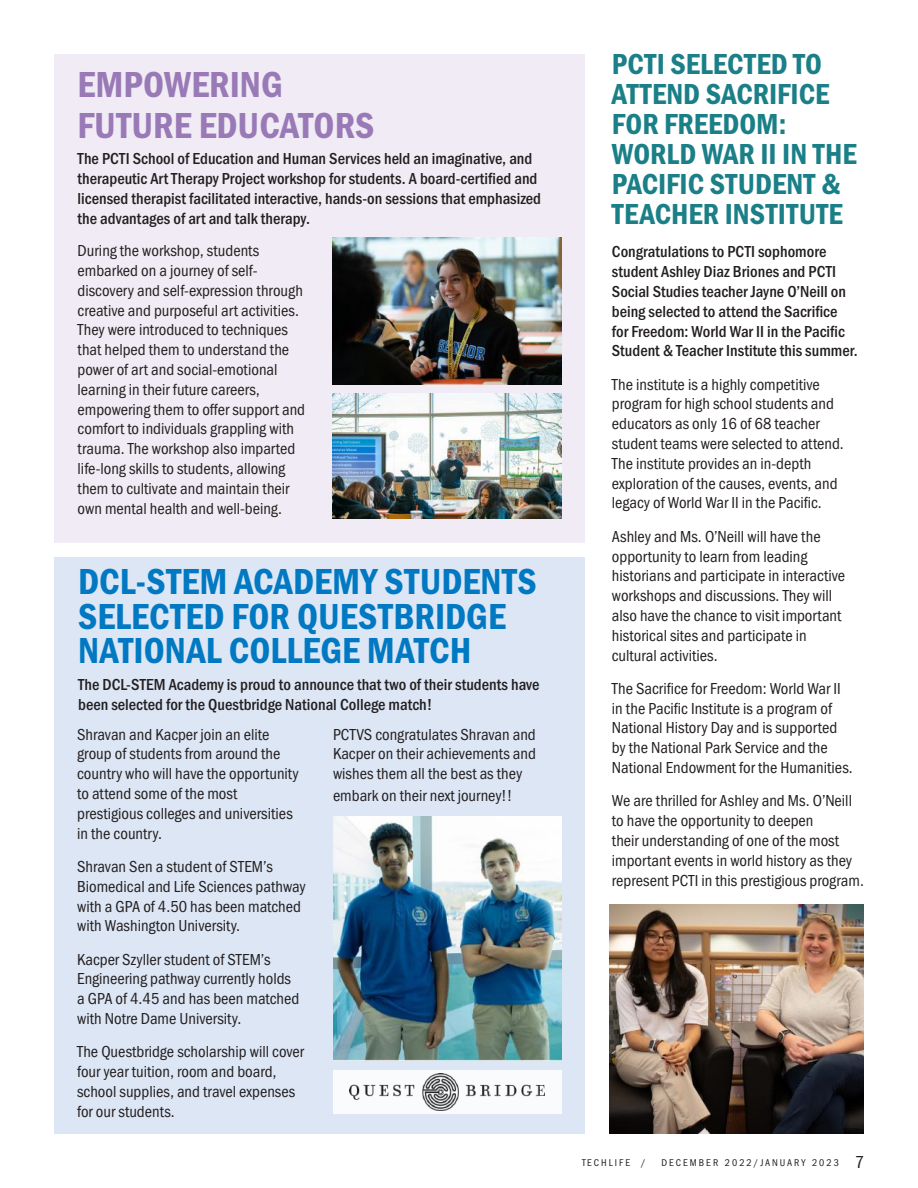
<style>
.page{position:relative;width:918px;height:1188px;background:#fff}
.page>*{position:absolute;margin:0;border:0;box-sizing:border-box;transform-origin:0 0}
.t1{font:37.5px/34.5px "Franklin Gothic URW Con Dem";color:#0079c2}
.t2{font:37.5px/40.5px "Franklin Gothic URW Con Dem";color:#997ab7}
.t3{font:30px/30px "Franklin Gothic URW Con Dem";color:#1a7f87}
.t4{font:16.5px/19.8px "Franklin Gothic URW Cond";color:#241f1f}
.t5{font:500 16.5px/19.8px "Franklin Gothic URW Cond";color:#241f1f}
.t6{font:condensed 10.2px "Franklin Gothic LT Pro";letter-spacing:.2em;color:#241f1f}
.s1{font-size:18px}
</style>
<div class="page">
<div style="left:54px;top:54px;width:531px;height:488px;background:#f0ebf4"></div>
<div style="left:54px;top:557px;width:531px;height:577px;background:#dce6f5"></div>
<img style="left:333px;top:393px;width:228px;height:125px">
<img style="left:333px;top:238px;width:228px;height:146px">
<img style="left:610px;top:904px;width:254px;height:230px">
<img style="left:333px;top:817px;width:229px;height:243px">
<div style="left:333px;top:1070px;width:229px;height:43px;background:#fff"></div>
<img style="left:350px;top:1073px;width:195px;height:37px">
<h1 class="t2" style="left:78px;top:63px;width:298px">EMPOWERING<br>FUTURE EDUCATORS</h1>
<p class="t5" style="left:78px;top:148px;width:465px">The PCTI School of Education and Human Services held an imaginative, and therapeutic Art Therapy Project workshop for students. A board-certified and licensed therapist facilitated interactive, hands-on sessions that emphasized the advantages of art and talk therapy.</p>
<p class="t4" style="left:78px;top:240px;width:229px">During the workshop, students embarked on a journey of self&shy;discovery and self-expression through creative and purposeful art activities.<br>They were introduced to techniques that helped them to understand the power of art and social-emotional learning in their future careers, empowering them to offer support and comfort to individuals grappling with trauma. The workshop also imparted life-long skills to students, allowing them to cultivate and maintain their own mental health and well-being.</p>
<h1 class="t1" style="left:78px;top:563px;width:460px">DCL-STEM ACADEMY STUDENTS<br>SELECTED FOR QUESTBRIDGE<br>NATIONAL COLLEGE MATCH</h1>
<p class="t5" style="left:78px;top:674px;width:463px">The DCL-STEM Academy is proud to announce that two of their students have been selected for the Questbridge National College match!</p>
<p class="t4" style="left:77px;top:723px;width:223px">Shravan and Kacper join an elite group of students from around the country who will have the opportunity to attend some of the most prestigious colleges and universities in the country.</p>
<p class="t4" style="left:77px;top:855px;width:230px">Shravan Sen a student of STEM’s<br>Biomedical and Life Sciences pathway with a GPA of 4.50 has been matched with Washington University.</p>
<p class="t4" style="left:77px;top:948px;width:224px">Kacper Szyller student of STEM’s<br>Engineering pathway currently holds a GPA of 4.45 and has been matched with Notre Dame University.</p>
<p class="t4" style="left:77px;top:1041px;width:228px">The Questbridge scholarship will cover four year tuition, room and board, school supplies, and travel expenses for our students.</p>
<p class="t4" style="left:333px;top:723px;width:204px;text-align:justify">PCTVS congratulates Shravan and Kacper on their achievements and wishes them all the best as they</p>
<p class="t4" style="left:333px;top:784px;width:181px">embark on their next journey!!</p>
<h2 class="t3" style="left:612px;top:48px;width:246px">PCTI SELECTED TO<br>ATTEND SACRIFICE<br>FOR FREEDOM:<br>WORLD WAR II IN THE<br>PACIFIC STUDENT &amp;<br>TEACHER INSTITUTE</h2>
<p class="t5" style="left:612px;top:241px;width:247px">Congratulations to PCTI sophomore student Ashley Diaz Briones and PCTI Social Studies teacher Jayne O’Neill on being selected to attend the Sacrifice for Freedom: World War II in the Pacific Student &amp; Teacher Institute this summer.</p>
<p class="t4" style="left:612px;top:373px;width:233px">The institute is a highly competitive program for high school students and educators as only 16 of 68 teacher student teams were selected to attend.<br>The institute provides an in-depth exploration of the causes, events, and legacy of World War II in the Pacific.</p>
<p class="t4" style="left:612px;top:525px;width:235px">Ashley and Ms. O’Neill will have the opportunity to learn from leading historians and participate in interactive workshops and discussions. They will also have the chance to visit important historical sites and participate in cultural activities.</p>
<p class="t4" style="left:612px;top:677px;width:242px">The Sacrifice for Freedom: World War II in the Pacific Institute is a program of National History Day and is supported by the National Park Service and the National Endowment for the Humanities.</p>
<p class="t4" style="left:612px;top:790px;width:254px">We are thrilled for Ashley and Ms. O’Neill to have the opportunity to deepen<br>their understanding of one of the most important events in world history as they represent PCTI in this prestigious program.</p>
<p class="t6" style="left:582px;top:1157px;width:65px">TECHLIFE /</p>
<p class="t6" style="left:662px;top:1157px;width:204px">DECEMBER 2022/JANUARY 2023 <span class="s1">7</span></p>
</div>
